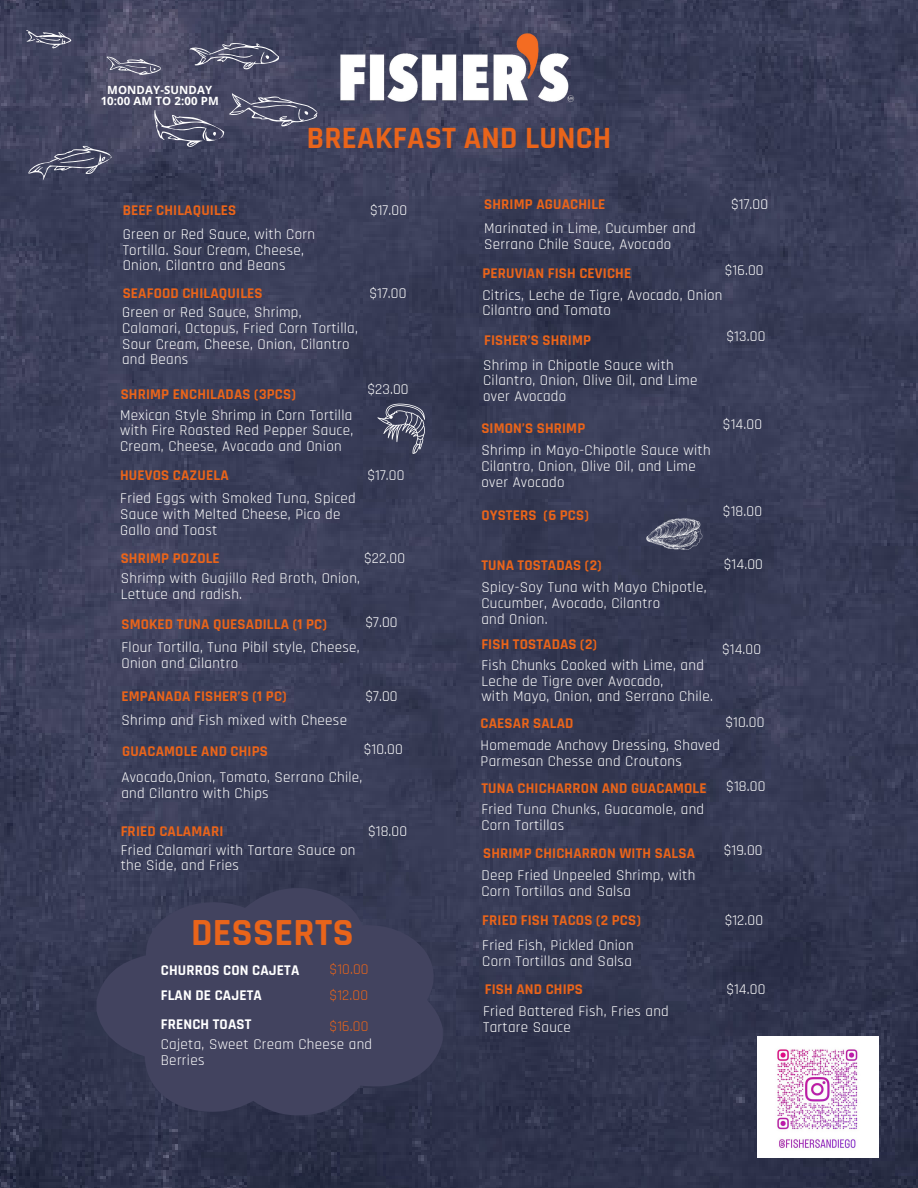
<style>
.page{position:relative;width:918px;height:1188px;background:#fff}
.page>*{position:absolute;margin:0;border:0;box-sizing:border-box;transform-origin:0 0}
.t1{font:700 38.85px "Rajdhani";letter-spacing:.01em;color:#e9641a}
.t2{font:700 31.35px "Rajdhani";letter-spacing:.01em;color:#e9641a}
.t3{font:15px/15.8px "Rajdhani";letter-spacing:.02em;color:#fff}
.t4{font:700 15px "Rajdhani";letter-spacing:.01em;color:#e9641a}
.t5{font:700 15px "Rajdhani";letter-spacing:.01em;color:#fff}
.t6{font:15px "Rajdhani";letter-spacing:.01em;color:#e9641a}
.t7{font:700 11.4px/11.4px "Open Sans";letter-spacing:.01em;color:#fff;text-align:center}
</style>
<div class="page">
<img style="left:0;top:0;width:918px;height:1188px">
<svg style="left:97px;top:888px;width:346px;height:227px;background:#3e405b"></svg>
<svg style="left:646px;top:518px;width:56px;height:31px;background:#66697d"></svg>
<svg style="left:377px;top:403px;width:48px;height:51px;background:#595d72"></svg>
<svg style="left:26px;top:29px;width:293px;height:153px;background:#4b4d67"></svg>
<img style="left:758px;top:1037px;width:120px;height:120px">
<img style="left:333px;top:20px;width:252px;height:91px">
<h4 class="t7" style="left:101px;top:83px;width:120px">MONDAY-SUNDAY<br>10:00 AM TO 2:00 PM</h4>
<p class="t2" style="left:307px;top:118px;width:306px">BREAKFAST AND LUNCH</p>
<h4 class="t4" style="left:484px;top:195px;width:123px">SHRIMP AGUACHILE</h4>
<h3 class="t3" style="left:731px;top:197px;width:39px">$17.00</h3>
<h4 class="t3" style="left:484px;top:221px;width:213px">Marinated in Lime, Cucumber and<br>Serrano Chile Sauce, Avocado</h4>
<h4 class="t4" style="left:483px;top:264px;width:150px">PERUVIAN FISH CEVICHE</h4>
<h4 class="t3" style="left:725px;top:262px;width:40px">$16.00</h4>
<h3 class="t3" style="left:483px;top:287px;width:241px">Citrics, Leche de Tigre, Avocado, Onion<br>Cilantro and Tomato</h3>
<h4 class="t4" style="left:484px;top:331px;width:108px">FISHER’S SHRIMP</h4>
<h3 class="t3" style="left:727px;top:329px;width:40px">$13.00</h3>
<h4 class="t3" style="left:483px;top:357px;width:216px">Shrimp in Chipotle Sauce with<br>Cilantro, Onion, Olive Oil, and Lime over Avocado</h4>
<h4 class="t4" style="left:123px;top:201px;width:115px">BEEF CHILAQUILES</h4>
<h3 class="t3" style="left:370px;top:202px;width:39px">$17.00</h3>
<h4 class="t3" style="left:123px;top:227px;width:194px">Green or Red Sauce, with Corn<br>Tortilla. Sour Cream, Cheese,</h4>
<h4 class="t3" style="left:123px;top:258px;width:164px">Onion, Cilantro and Beans</h4>
<h3 class="t4" style="left:123px;top:284px;width:141px">SEAFOOD CHILAQUILES</h3>
<h4 class="t3" style="left:369px;top:286px;width:39px">$17.00</h4>
<h4 class="t3" style="left:122px;top:305px;width:237px">Green or Red Sauce, Shrimp,<br>Calamari, Octopus, Fried Corn Tortilla,<br>Sour Cream, Cheese, Onion, Cilantro and Beans</h4>
<p class="t4" style="left:121px;top:385px;width:177px">SHRIMP ENCHILADAS (3PCS)</p>
<h3 class="t3" style="left:368px;top:381px;width:43px">$23.00</h3>
<h4 class="t3" style="left:120px;top:407px;width:235px;text-align:justify">Mexican Style Shrimp in Corn Tortilla with Fire Roasted Red Pepper Sauce, Cream, Cheese, Avocado and Onion</h4>
<h4 class="t4" style="left:120px;top:466px;width:110px">HUEVOS CAZUELA</h4>
<h3 class="t3" style="left:368px;top:468px;width:39px">$17.00</h3>
<h4 class="t3" style="left:120px;top:491px;width:237px">Fried Eggs with Smoked Tuna, Spiced<br>Sauce with Melted Cheese, Pico de<br>Gallo and Toast</h4>
<h4 class="t4" style="left:121px;top:549px;width:101px">SHRIMP POZOLE</h4>
<h4 class="t3" style="left:364px;top:551px;width:42px">$22.00</h4>
<h3 class="t3" style="left:121px;top:571px;width:241px">Shrimp with Guajillo Red Broth, Onion,<br>Lettuce and radish.</h3>
<h4 class="t4" style="left:481px;top:419px;width:105px">SIMON’S SHRIMP</h4>
<h3 class="t3" style="left:723px;top:416px;width:41px">$14.00</h3>
<h4 class="t3" style="left:481px;top:443px;width:231px">Shrimp in Mayo-Chipotle Sauce with<br>Cilantro, Onion, Olive Oil, and Lime over Avocado</h4>
<h4 class="t4" style="left:481px;top:506px;width:109px">OYSTERS (6 PCS)</h4>
<h4 class="t3" style="left:723px;top:503px;width:41px">$18.00</h4>
<h3 class="t4" style="left:481px;top:556px;width:122px">TUNA TOSTADAS (2)</h3>
<h3 class="t3" style="left:724px;top:557px;width:41px">$14.00</h3>
<h4 class="t3" style="left:481px;top:580px;width:227px">Spicy-Soy Tuna with Mayo Chipotle,<br>Cucumber, Avocado, Cilantro<br>and Onion.</h4>
<h3 class="t4" style="left:121px;top:615px;width:207px">SMOKED TUNA QUESADILLA (1 PC)</h3>
<h4 class="t3" style="left:365px;top:615px;width:34px">$7.00</h4>
<h4 class="t3" style="left:121px;top:640px;width:240px">Flour Tortilla, Tuna Pibil style, Cheese,<br>Onion and Cilantro</h4>
<h1 class="t4" style="left:481px;top:635px;width:117px">FISH TOSTADAS (2)</h1>
<h3 class="t3" style="left:722px;top:641px;width:41px">$14.00</h3>
<h4 class="t3" style="left:481px;top:658px;width:233px">Fish Chunks Cooked with Lime, and<br>Leche de Tigre over Avocado,<br>with Mayo, Onion, and Serrano Chile.</h4>
<p class="t4" style="left:121px;top:688px;width:167px">EMPANADA FISHER’S (1 PC)</p>
<h2 class="t3" style="left:365px;top:689px;width:34px">$7.00</h2>
<h3 class="t3" style="left:121px;top:712px;width:227px">Shrimp and Fish mixed with Cheese</h3>
<h3 class="t3" style="left:725px;top:715px;width:41px">$10.00</h3>
<h3 class="t4" style="left:481px;top:714px;width:94px">CAESAR SALAD</h3>
<h4 class="t4" style="left:122px;top:742px;width:147px">GUACAMOLE AND CHIPS</h4>
<h4 class="t3" style="left:364px;top:741px;width:41px">$10.00</h4>
<h4 class="t3" style="left:121px;top:770px;width:243px">Avocado,Onion, Tomato, Serrano Chile, and Cilantro with Chips</h4>
<h3 class="t4" style="left:121px;top:822px;width:104px">FRIED CALAMARI</h3>
<h4 class="t3" style="left:368px;top:823px;width:41px">$18.00</h4>
<h4 class="t3" style="left:121px;top:842px;width:236px">Fried Calamari with Tartare Sauce on the Side, and Fries</h4>
<h4 class="t1" style="left:191px;top:909px;width:164px">DESSERTS</h4>
<h3 class="t5" style="left:161px;top:961px;width:140px">CHURROS CON CAJETA</h3>
<p class="t6" style="left:330px;top:960px;width:41px">$10.00</p>
<h4 class="t5" style="left:161px;top:986px;width:103px">FLAN DE CAJETA</h4>
<h3 class="t6" style="left:330px;top:986px;width:40px">$12.00</h3>
<h4 class="t5" style="left:161px;top:1015px;width:92px">FRENCH TOAST</h4>
<h4 class="t6" style="left:330px;top:1017px;width:40px">$16.00</h4>
<h4 class="t3" style="left:161px;top:1037px;width:213px">Cajeta, Sweet Cream Cheese and<br>Berries</h4>
<h4 class="t3" style="left:481px;top:738px;width:241px">Homemade Anchovy Dressing, Shaved<br>Parmesan Chesse and Croutons</h4>
<h3 class="t4" style="left:481px;top:779px;width:227px">TUNA CHICHARRON AND GUACAMOLE</h3>
<h4 class="t3" style="left:726px;top:779px;width:41px">$18.00</h4>
<h3 class="t3" style="left:481px;top:802px;width:224px">Fried Tuna Chunks, Guacamole, and<br>Corn Tortillas</h3>
<h4 class="t4" style="left:483px;top:844px;width:213px">SHRIMP CHICHARRON WITH SALSA</h4>
<h4 class="t3" style="left:724px;top:843px;width:40px">$19.00</h4>
<h4 class="t3" style="left:481px;top:868px;width:215px">Deep Fried Unpeeled Shrimp, with<br>Corn Tortillas and Salsa</h4>
<h3 class="t4" style="left:482px;top:911px;width:160px">FRIED FISH TACOS (2 PCS)</h3>
<h4 class="t3" style="left:725px;top:912px;width:40px">$12.00</h4>
<h3 class="t3" style="left:482px;top:938px;width:153px">Fried Fish, Pickled Onion<br>Corn Tortillas and Salsa</h3>
<h4 class="t4" style="left:485px;top:980px;width:100px">FISH AND CHIPS</h4>
<h4 class="t3" style="left:726px;top:981px;width:41px">$14.00</h4>
<h3 class="t3" style="left:483px;top:1004px;width:187px">Fried Battered Fish, Fries and<br>Tartare Sauce</h3>
</div>
